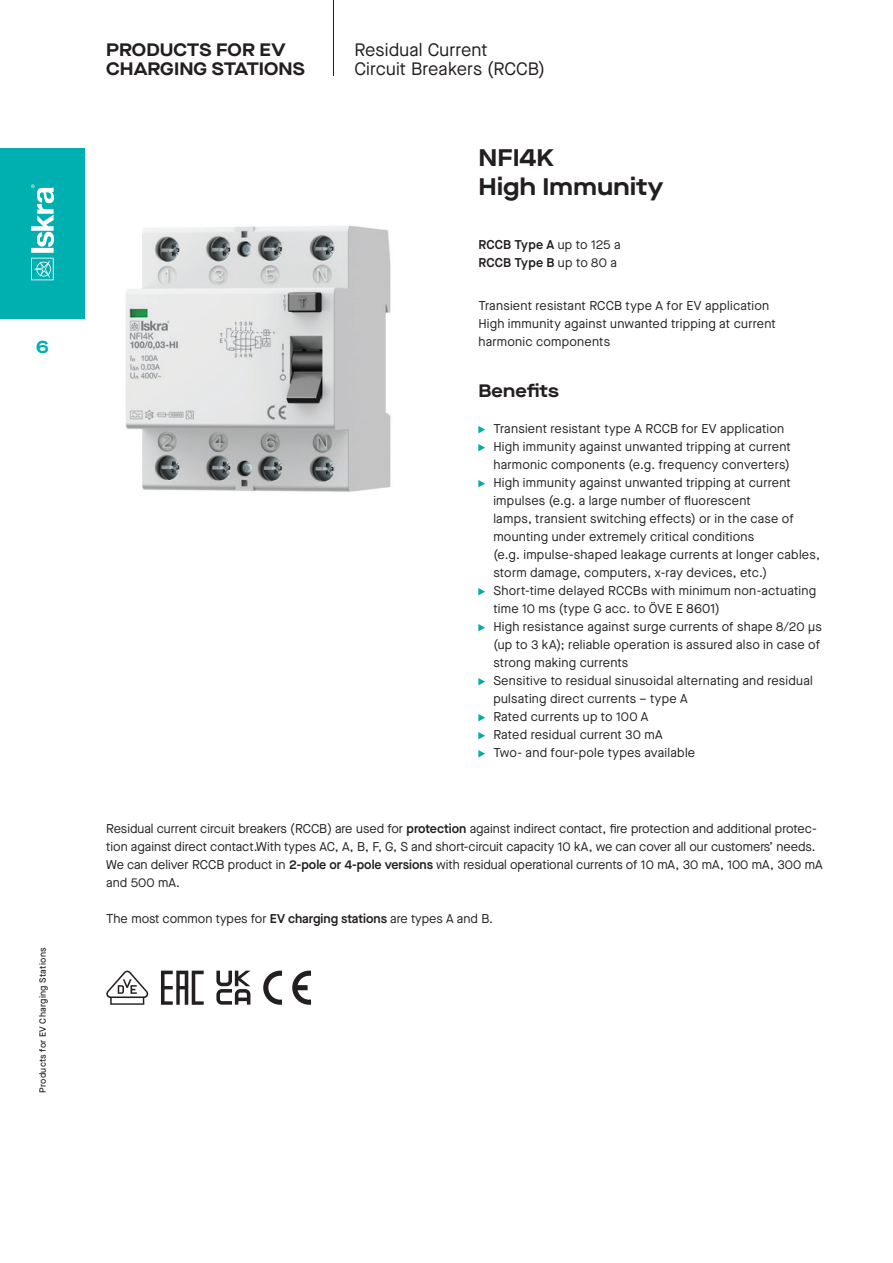
<style>
.page{position:relative;width:893px;height:1263px;background:#fff}
.page>*{position:absolute;margin:0;border:0;box-sizing:border-box;transform-origin:0 0}
.t1{font:700 expanded 24px "Maison Neue";letter-spacing:.01em;color:#231f20}
.t2{font:700 expanded 18px/19.5px "Maison Neue";letter-spacing:.005em;color:#231f20}
.t3{font:18px "Maison Neue";letter-spacing:.005em;color:#231f20}
.t4{font:700 expanded 18px "Maison Neue";color:#00b0b0}
.t5{font:12.75px/18px "Maison Neue";letter-spacing:.015em;color:#231f20}
.t6{font:600 12.75px "Maison Neue";letter-spacing:.015em;color:#231f20}
.t7{font:500 9px "Maison Neue";letter-spacing:.035em;color:#231f20}
.s1{font-weight:400}
.s2{font-weight:600}
</style>
<div class="page">
<svg style="left:478px;top:426px;width:7px;height:7px"></svg>
<svg style="left:478px;top:444px;width:7px;height:7px"></svg>
<svg style="left:478px;top:480px;width:7px;height:7px"></svg>
<svg style="left:478px;top:588px;width:7px;height:7px"></svg>
<svg style="left:478px;top:624px;width:7px;height:7px"></svg>
<svg style="left:478px;top:678px;width:7px;height:7px"></svg>
<svg style="left:478px;top:714px;width:7px;height:7px"></svg>
<svg style="left:478px;top:732px;width:7px;height:7px"></svg>
<svg style="left:478px;top:750px;width:7px;height:7px"></svg>
<img style="left:125px;top:225px;width:266px;height:267px">
<hr style="left:333px;top:0;width:1px;height:76px;background:#231f20">
<svg style="left:106px;top:971px;width:42px;height:34px"></svg>
<svg style="left:161px;top:971px;width:43px;height:34px"></svg>
<svg style="left:263px;top:971px;width:19px;height:34px"></svg>
<svg style="left:292px;top:971px;width:19px;height:34px"></svg>
<svg style="left:216px;top:971px;width:34px;height:34px"></svg>
<div style="left:0;top:149px;width:85px;height:170px;background:#00b0b0"></div>
<svg style="left:31px;top:184px;width:23px;height:96px"></svg>
<h2 class="t4" style="left:36px;top:334px;width:14px">6</h2>
<p class="t7" style="left:37px;top:1093px;width:147px;rotate:-90deg">Products for EV Charging Stations</p>
<p class="t2" style="left:106px;top:39px;width:200px">PRODUCTS FOR EV<br>CHARGING STATIONS</p>
<p class="t3" style="left:354px;top:37px;width:135px">Residual Current</p>
<p class="t3" style="left:354px;top:57px;width:192px">Circuit Breakers (RCCB)</p>
<p class="t1" style="left:478px;top:141px;width:77px">NFI4K</p>
<p class="t1" style="left:478px;top:169px;width:187px">High Immunity</p>
<p class="t6" style="left:478px;top:236px;width:144px">RCCB Type A <span class="s1">up to 125 a</span></p>
<p class="t6" style="left:478px;top:254px;width:140px">RCCB Type B <span class="s1">up to 80 a</span></p>
<p class="t5" style="left:478px;top:297px;width:292px">Transient resistant RCCB type A for EV application</p>
<p class="t5" style="left:478px;top:315px;width:299px">High immunity against unwanted tripping at current</p>
<p class="t5" style="left:478px;top:333px;width:133px">harmonic components</p>
<p class="t2" style="left:478px;top:381px;width:82px">Benefits</p>
<p class="t5" style="left:493px;top:420px;width:292px">Transient resistant type A RCCB for EV application</p>
<p class="t5" style="left:493px;top:438px;width:299px">High immunity against unwanted tripping at current harmonic components (e.g. frequency converters)</p>
<p class="t5" style="left:493px;top:474px;width:299px">High immunity against unwanted tripping at current</p>
<p class="t5" style="left:493px;top:492px;width:259px">impulses (e.g. a large number of fluorescent</p>
<p class="t5" style="left:493px;top:510px;width:328px">lamps, transient switching effects) or in the case of mounting under extremely critical conditions<br>(e.g. impulse-shaped leakage currents at longer cables, storm damage, computers, x-ray devices, etc.)</p>
<p class="t5" style="left:493px;top:582px;width:324px">Short-time delayed RCCBs with minimum non-actuating time 10 ms (type G acc. to ÖVE E 8601)</p>
<p class="t5" style="left:493px;top:618px;width:330px">High resistance against surge currents of shape 8/20 μs (up to 3 kA); reliable operation is assured also in case of strong making currents</p>
<p class="t5" style="left:493px;top:672px;width:321px">Sensitive to residual sinusoidal alternating and residual pulsating direct currents – type A</p>
<p class="t5" style="left:493px;top:708px;width:157px">Rated currents up to 100 A</p>
<p class="t5" style="left:493px;top:726px;width:171px">Rated residual current 30 mA</p>
<p class="t5" style="left:493px;top:744px;width:203px">Two- and four-pole types available</p>
<p class="t5" style="left:106px;top:820px;width:718px">Residual current circuit breakers (RCCB) are used for <span class="s2">protection</span> against indirect contact, fire protection and additional protec&shy;tion against direct contact.With types AC, A, B, F, G, S and short-circuit capacity 10 kA, we can cover all our customers’ needs.<br>We can deliver RCCB product in <span class="s2">2-pole or 4-pole versions</span> with residual operational currents of 10 mA, 30 mA, 100 mA, 300 mA and 500 mA.</p>
<p class="t5" style="left:106px;top:910px;width:388px">The most common types for <span class="s2">EV charging stations</span> are types A and B.</p>
</div>
